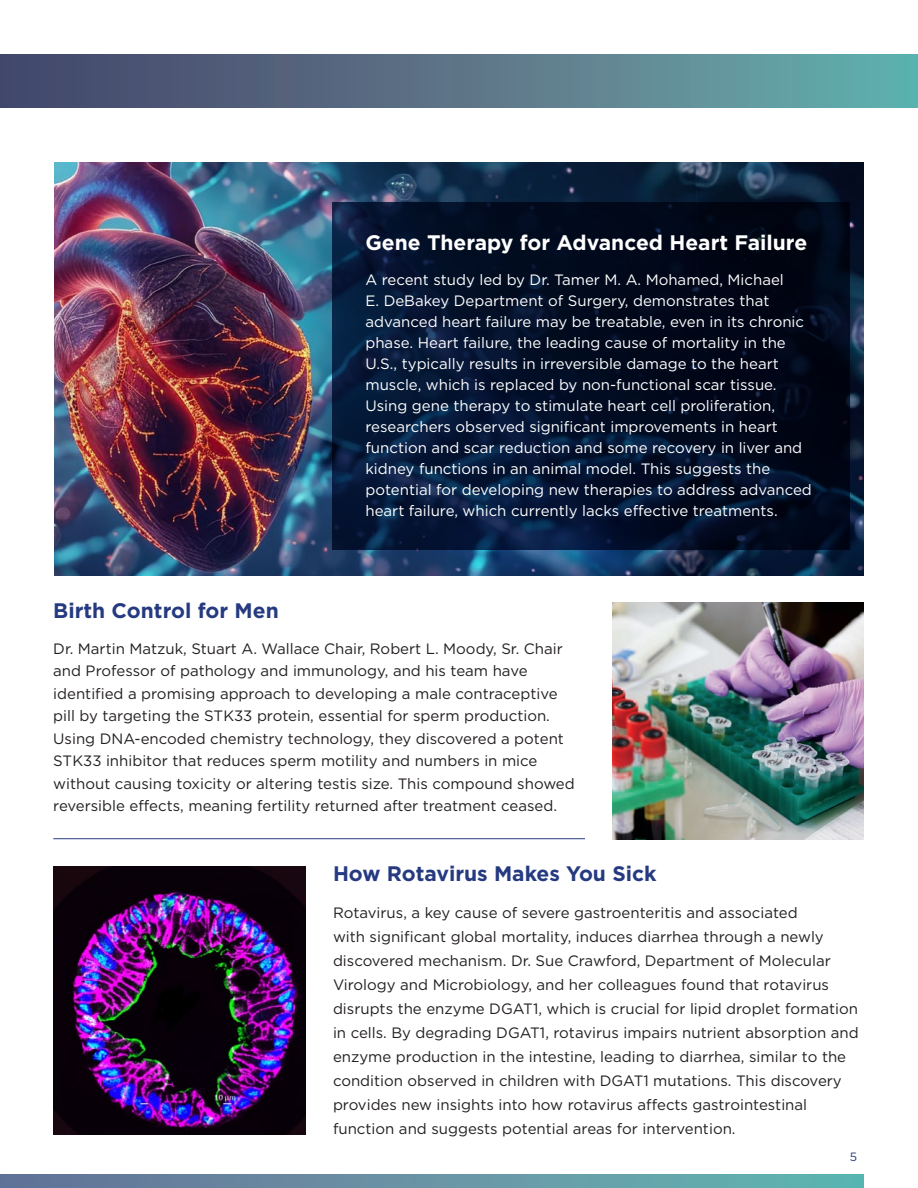
<style>
.page{position:relative;width:918px;height:1188px;background:#fff}
.page>*{position:absolute;margin:0;border:0;box-sizing:border-box;transform-origin:0 0}
.t1{font:700 21px "Gotham";color:#253a80}
.t2{font:700 21px "Gotham";color:#fff}
.t3{font:15px/24px "Gotham";color:#231f20}
.t4{font:15px/21px "Gotham";color:#fff}
.t5{font:12px "Gotham";color:#253a80}
</style>
<div class="page">
<img style="left:54px;top:162px;width:810px;height:414px">
<img style="left:612px;top:603px;width:252px;height:236px">
<img style="left:53px;top:866px;width:252px;height:269px">
<hr style="left:53px;top:838px;width:532px;height:1px;background:#253a80">
<div style="left:0;top:54px;width:918px;height:54px;background:linear-gradient(to right,#484267,#68aeac)"></div>
<svg style="left:332px;top:202px;width:518px;height:348px;background:#030f28"></svg>
<svg style="left:0;top:1174px;width:864px;height:14px;background:#6494a4"></svg>
<h1 class="t2" style="left:365px;top:229px;width:443px">Gene Therapy for Advanced Heart Failure</h1>
<p class="t4" style="left:365px;top:269px;width:448px">A recent study led by Dr. Tamer M. A. Mohamed, Michael<br>E. DeBakey Department of Surgery, demonstrates that advanced heart failure may be treatable, even in its chronic phase. Heart failure, the leading cause of mortality in the U.S., typically results in irreversible damage to the heart muscle, which is replaced by non-functional scar tissue.<br>Using gene therapy to stimulate heart cell proliferation, researchers observed significant improvements in heart function and scar reduction and some recovery in liver and kidney functions in an animal model. This suggests the potential for developing new therapies to address advanced heart failure, which currently lacks effective treatments.</p>
<h1 class="t1" style="left:53px;top:596px;width:227px">Birth Control for Men</h1>
<p class="t3" style="left:53px;top:637px;width:523px;line-height:22.5px">Dr. Martin Matzuk, Stuart A. Wallace Chair, Robert L. Moody, Sr. Chair and Professor of pathology and immunology, and his team have identified a promising approach to developing a male contraceptive pill by targeting the STK33 protein, essential for sperm production.<br>Using DNA-encoded chemistry technology, they discovered a potent STK33 inhibitor that reduces sperm motility and numbers in mice without causing toxicity or altering testis size. This compound showed reversible effects, meaning fertility returned after treatment ceased.</p>
<h1 class="t1" style="left:333px;top:859px;width:325px">How Rotavirus Makes You Sick</h1>
<p class="t3" style="left:333px;top:901px;width:527px">Rotavirus, a key cause of severe gastroenteritis and associated<br>with significant global mortality, induces diarrhea through a newly discovered mechanism. Dr. Sue Crawford, Department of Molecular Virology and Microbiology, and her colleagues found that rotavirus disrupts the enzyme DGAT1, which is crucial for lipid droplet formation in cells. By degrading DGAT1, rotavirus impairs nutrient absorption and enzyme production in the intestine, leading to diarrhea, similar to the condition observed in children with DGAT1 mutations. This discovery provides new insights into how rotavirus affects gastrointestinal function and suggests potential areas for intervention.</p>
<p class="t5" style="left:850px;top:1149px;width:9px">5</p>
</div>
